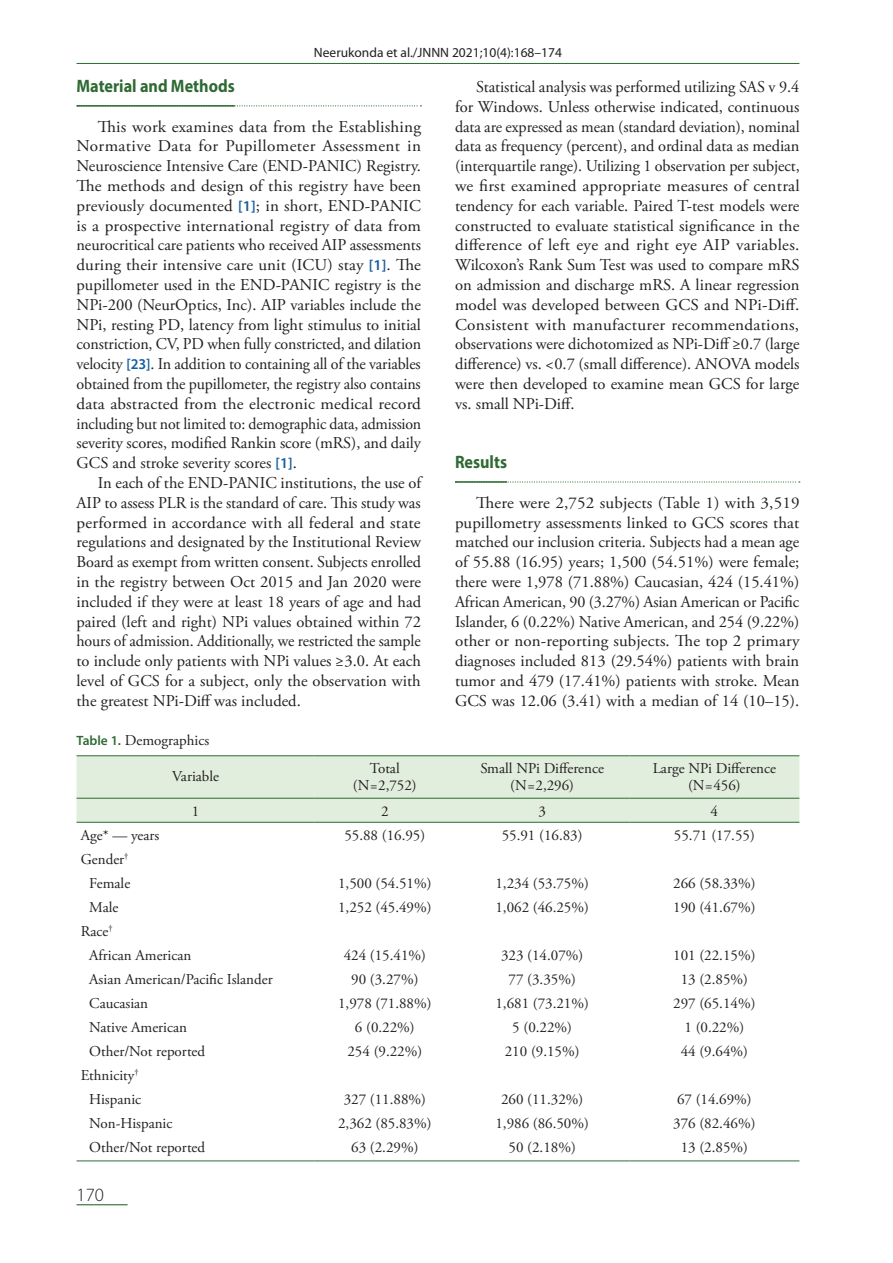
<style>
.page{position:relative;width:893px;height:1263px;background:#fff}
.page>*{position:absolute;margin:0;border:0;box-sizing:border-box;transform-origin:0 0}
.t1{font:300 18.75px "Myriad Pro";color:#231f20}
.t2{font:700 18px "Myriad Pro";color:#2f6a34;scale:.9 1}
.t3{font:16.5px/19.8px "Adobe Garamond Pro";color:#231f20;text-align:justify;scale:1.04 1}
.t4{font:16.5px/19.8px "Adobe Garamond Pro";color:#231f20;text-align:justify}
.t5{font:15px/16.5px "Adobe Garamond Pro";color:#231f20;text-align:center}
.t6{font:13.5px "Myriad Pro";color:#231f20}
.s1{font-family:"Myriad Pro";font-weight:600;font-size:15px;color:#175d9e}
.s2{font-family:"Myriad Pro";font-weight:600;font-size:13.5px;color:#2f6a34}
</style>
<div class="page">
<hr style="left:77px;top:63px;width:722px;height:1px;background:#2f6a34">
<hr style="left:77px;top:1204px;width:51px;height:1px;background:#2f6a34">
<svg style="left:235px;top:105px;width:186px;height:1px"></svg>
<hr style="left:77px;top:105px;width:158px;height:2px;background:#2f6a34">
<svg style="left:507px;top:481px;width:293px;height:2px"></svg>
<hr style="left:455px;top:481px;width:52px;height:2px;background:#2f6a34">
<div style="left:77px;top:756px;width:722px;height:66px;background:#e1eedd"></div>
<hr style="left:77px;top:822px;width:238px;height:1px;background:#2f6a34">
<hr style="left:315px;top:822px;width:140px;height:1px;background:#2f6a34">
<hr style="left:455px;top:822px;width:174px;height:1px;background:#2f6a34">
<hr style="left:629px;top:822px;width:170px;height:1px;background:#2f6a34">
<hr style="left:77px;top:1161px;width:238px;height:1px;background:#2f6a34">
<hr style="left:315px;top:1161px;width:140px;height:1px;background:#2f6a34">
<hr style="left:455px;top:1161px;width:174px;height:1px;background:#2f6a34">
<hr style="left:629px;top:1161px;width:170px;height:1px;background:#2f6a34">
<hr style="left:77px;top:755px;width:238px;height:1px;background:#2f6a34">
<hr style="left:315px;top:755px;width:140px;height:1px;background:#2f6a34">
<hr style="left:455px;top:755px;width:174px;height:1px;background:#2f6a34">
<hr style="left:629px;top:755px;width:170px;height:1px;background:#2f6a34">
<hr style="left:77px;top:798px;width:238px;height:1px;background:#2f6a34">
<hr style="left:315px;top:798px;width:140px;height:1px;background:#2f6a34">
<hr style="left:455px;top:798px;width:174px;height:1px;background:#2f6a34">
<hr style="left:629px;top:798px;width:170px;height:1px;background:#2f6a34">
<p class="t6" style="left:314px;top:44px;width:250px">Neerukonda et al./JNNN 2021;10(4):168–174</p>
<p class="t2" style="left:77px;top:74px;width:177px">Material and Methods</p>
<p class="t3" style="left:77px;top:117px;width:333px;text-indent:21px">This work examines data from the Establishing Normative Data for Pupillometer Assessment in Neuroscience Intensive Care (END-PANIC) Registry.<br>The methods and design of this registry have been previously documented <span class="s1">[1]</span>; in short, END-PANIC is a prospective international registry of data from neurocritical care patients who received AIP assessments during their intensive care unit (ICU) stay <span class="s1">[1]</span>. The pupillometer used in the END-PANIC registry is the NPi-200 (NeurOptics, Inc). AIP variables include the NPi, resting PD, latency from light stimulus to initial constriction, CV, PD when fully constricted, and dilation velocity <span class="s1">[23]</span>. In addition to containing all of the variables obtained from the pupillometer, the registry also contains data abstracted from the electronic medical record including but not limited to: demographic data, admission severity scores, modified Rankin score (mRS), and daily GCS and stroke severity scores <span class="s1">[1]</span>.</p>
<p class="t4" style="left:77px;top:473px;width:346px;text-indent:21px">In each of the END-PANIC institutions, the use of AIP to assess PLR is the standard of care. This study was performed in accordance with all federal and state regulations and designated by the Institutional Review Board as exempt from written consent. Subjects enrolled in the registry between Oct 2015 and Jan 2020 were included if they were at least 18 years of age and had paired (left and right) NPi values obtained within 72 hours of admission. Additionally, we restricted the sample to include only patients with NPi values ≥3.0. At each level of GCS for a subject, only the observation with the greatest NPi-Diff was included.</p>
<p class="t4" style="left:455px;top:78px;width:346px;text-indent:21px">Statistical analysis was performed utilizing SAS v 9.4 for Windows. Unless otherwise indicated, continuous data are expressed as mean (standard deviation), nominal data as frequency (percent), and ordinal data as median (interquartile range). Utilizing 1 observation per subject, we first examined appropriate measures of central tendency for each variable. Paired T-test models were constructed to evaluate statistical significance in the difference of left eye and right eye AIP variables.<br>Wilcoxon’s Rank Sum Test was used to compare mRS on admission and discharge mRS. A linear regression model was developed between GCS and NPi-Diff.<br>Consistent with manufacturer recommendations, observations were dichotomized as NPi-Diff ≥0.7 (large difference) vs. &lt;0.7 (small difference). ANOVA models were then developed to examine mean GCS for large vs. small NPi-Diff.</p>
<p class="t2" style="left:455px;top:450px;width:59px">Results</p>
<p class="t3" style="left:455px;top:493px;width:333px;text-indent:21px">There were 2,752 subjects (Table 1) with 3,519 pupillometry assessments linked to GCS scores that matched our inclusion criteria. Subjects had a mean age of 55.88 (16.95) years; 1,500 (54.51%) were female; there were 1,978 (71.88%) Caucasian, 424 (15.41%)<br>African American, 90 (3.27%) Asian American or Pacific Islander, 6 (0.22%) Native American, and 254 (9.22%) other or non-reporting subjects. The top 2 primary diagnoses included 813 (29.54%) patients with brain tumor and 479 (17.41%) patients with stroke. Mean GCS was 12.06 (3.41) with a median of 14 (10–15).</p>
<p class="t5" style="left:77px;top:733px;width:134px"><span class="s2">Table 1.</span> Demographics</p>
<p class="t5" style="left:172px;top:769px;width:48px">Variable</p>
<p class="t5" style="left:353px;top:761px;width:65px">Total (N=2,752)</p>
<p class="t5" style="left:480px;top:761px;width:125px">Small NPi Difference (N=2,296)</p>
<p class="t5" style="left:653px;top:761px;width:125px">Large NPi Difference (N=456)</p>
<p class="t5" style="left:192px;top:803px;width:9px">1</p>
<p class="t5" style="left:381px;top:803px;width:9px">2</p>
<p class="t5" style="left:538px;top:803px;width:9px">3</p>
<p class="t5" style="left:711px;top:803px;width:9px">4</p>
<p class="t5" style="left:81px;top:827px;width:80px">Age* — years</p>
<p class="t5" style="left:344px;top:827px;width:82px">55.88 (16.95)</p>
<p class="t5" style="left:502px;top:827px;width:82px">55.91 (16.83)</p>
<p class="t5" style="left:674px;top:827px;width:82px">55.71 (17.55)</p>
<p class="t5" style="left:81px;top:847px;width:51px;line-height:24px">Gender<sup>†<br></sup>Female</p>
<p class="t5" style="left:338px;top:875px;width:95px">1,500 (54.51%)</p>
<p class="t5" style="left:495px;top:875px;width:95px">1,234 (53.75%)</p>
<p class="t5" style="left:673px;top:875px;width:84px">266 (58.33%)</p>
<p class="t5" style="left:89px;top:899px;width:31px">Male</p>
<p class="t5" style="left:338px;top:899px;width:95px">1,252 (45.49%)</p>
<p class="t5" style="left:495px;top:899px;width:95px">1,062 (46.25%)</p>
<p class="t5" style="left:673px;top:899px;width:84px">190 (41.67%)</p>
<p class="t5" style="left:89px;top:919px;width:104px;line-height:24px;text-align:left;text-indent:-9px">Race<sup>†<br></sup>African American</p>
<p class="t5" style="left:344px;top:947px;width:84px">424 (15.41%)</p>
<p class="t5" style="left:501px;top:947px;width:84px">323 (14.07%)</p>
<p class="t5" style="left:673px;top:947px;width:84px">101 (22.15%)</p>
<p class="t5" style="left:89px;top:971px;width:185px">Asian American/Pacific Islander</p>
<p class="t5" style="left:351px;top:971px;width:69px">90 (3.27%)</p>
<p class="t5" style="left:508px;top:971px;width:69px">77 (3.35%)</p>
<p class="t5" style="left:681px;top:971px;width:69px">13 (2.85%)</p>
<p class="t5" style="left:89px;top:995px;width:60px">Caucasian</p>
<p class="t5" style="left:338px;top:995px;width:95px">1,978 (71.88%)</p>
<p class="t5" style="left:495px;top:995px;width:95px">1,681 (73.21%)</p>
<p class="t5" style="left:673px;top:995px;width:84px">297 (65.14%)</p>
<p class="t5" style="left:89px;top:1019px;width:99px">Native American</p>
<p class="t5" style="left:355px;top:1019px;width:61px">6 (0.22%)</p>
<p class="t5" style="left:512px;top:1019px;width:61px">5 (0.22%)</p>
<p class="t5" style="left:684px;top:1019px;width:61px">1 (0.22%)</p>
<p class="t5" style="left:89px;top:1044px;width:117px">Other/Not reported</p>
<p class="t5" style="left:347px;top:1044px;width:76px">254 (9.22%)</p>
<p class="t5" style="left:505px;top:1044px;width:76px">210 (9.15%)</p>
<p class="t5" style="left:681px;top:1044px;width:69px">44 (9.64%)</p>
<p class="t5" style="left:81px;top:1064px;width:62px;line-height:24px">Ethnicity<sup>†<br></sup>Hispanic</p>
<p class="t5" style="left:344px;top:1092px;width:84px">327 (11.88%)</p>
<p class="t5" style="left:501px;top:1092px;width:84px">260 (11.32%)</p>
<p class="t5" style="left:677px;top:1092px;width:76px">67 (14.69%)</p>
<p class="t5" style="left:89px;top:1116px;width:85px">Non-Hispanic</p>
<p class="t5" style="left:338px;top:1116px;width:95px">2,362 (85.83%)</p>
<p class="t5" style="left:495px;top:1116px;width:95px">1,986 (86.50%)</p>
<p class="t5" style="left:673px;top:1116px;width:84px">376 (82.46%)</p>
<p class="t5" style="left:89px;top:1140px;width:117px">Other/Not reported</p>
<p class="t5" style="left:351px;top:1140px;width:69px">63 (2.29%)</p>
<p class="t5" style="left:508px;top:1140px;width:69px">50 (2.18%)</p>
<p class="t5" style="left:681px;top:1140px;width:69px">13 (2.85%)</p>
<p class="t1" style="left:77px;top:1183px;width:29px">170</p>
</div>
